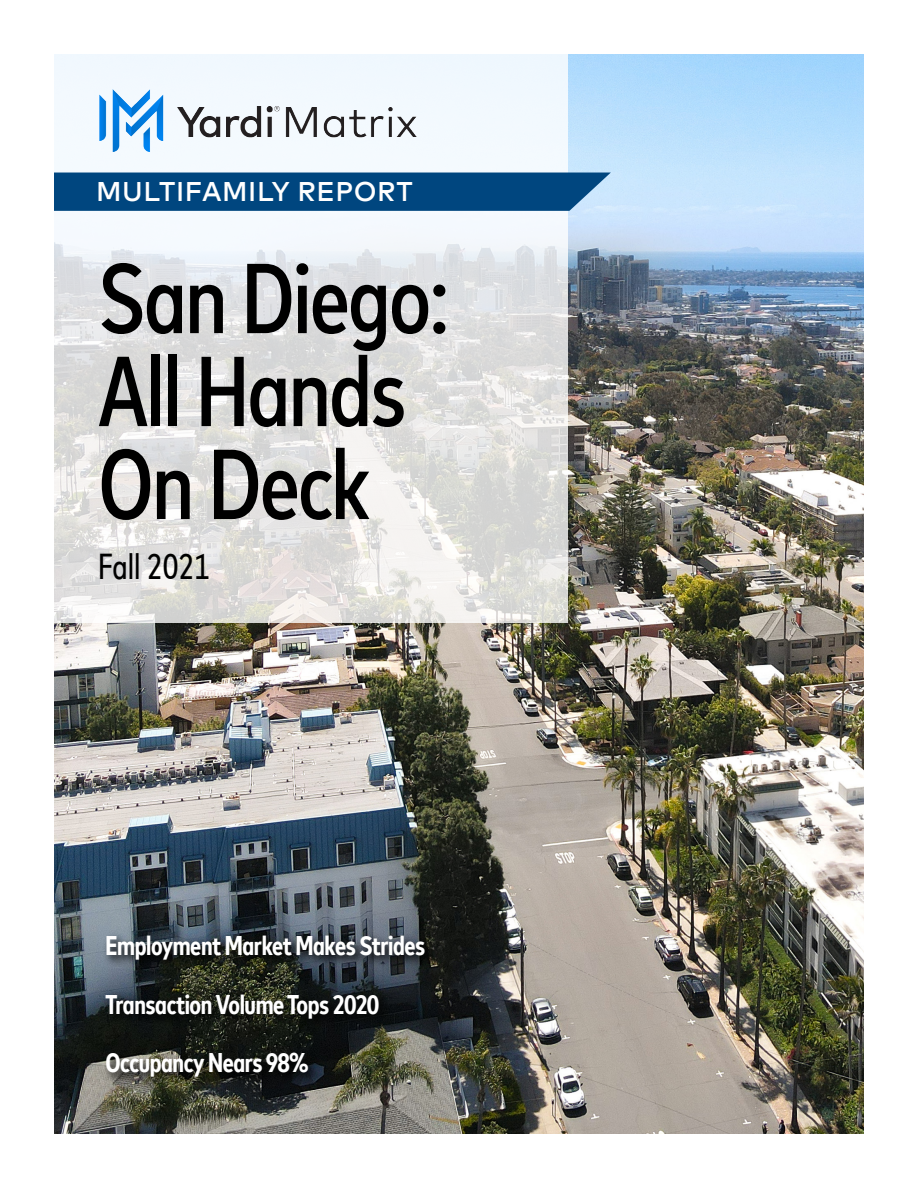
<style>
.page{position:relative;width:918px;height:1188px;background:#fff}
.page>*{position:absolute;margin:0;border:0;box-sizing:border-box;transform-origin:0 0}
.t1{font:500 condensed 99px/93px "Mark Offc Pro";letter-spacing:-.02em;color:#000}
.t2{font:condensed 36px "Mark Offc Pro";color:#000}
.t3{font:700 condensed 27px/58.5px "Mark Offc Pro";letter-spacing:-.015em;color:#fff}
.t4{font:500 27px "Mark Offc Pro";letter-spacing:.02em;color:#fff}
</style>
<div class="page">
<img style="left:54px;top:54px;width:810px;height:1080px">
<svg style="left:54px;top:54px;width:513px;height:569px"></svg>
<div style="left:54px;top:173px;width:557px;height:38px;background:#00467f"></div>
<svg style="left:102px;top:933px;width:335px;height:157px;background:#2a2e2a"></svg>
<img style="left:99px;top:89px;width:319px;height:63px">
<p class="t4" style="left:96px;top:171px;width:318px">MULTIFAMILY REPORT</p>
<h1 class="t1" style="left:98px;top:244px;width:353px">San Diego:<br>All Hands<br>On Deck</h1>
<h2 class="t2" style="left:98px;top:540px;width:113px">Fall 2021</h2>
<p class="t3" style="left:105px;top:914px;width:321px">Employment Market Makes Strides<br>Transaction Volume Tops 2020<br>Occupancy Nears 98%</p>
</div>
